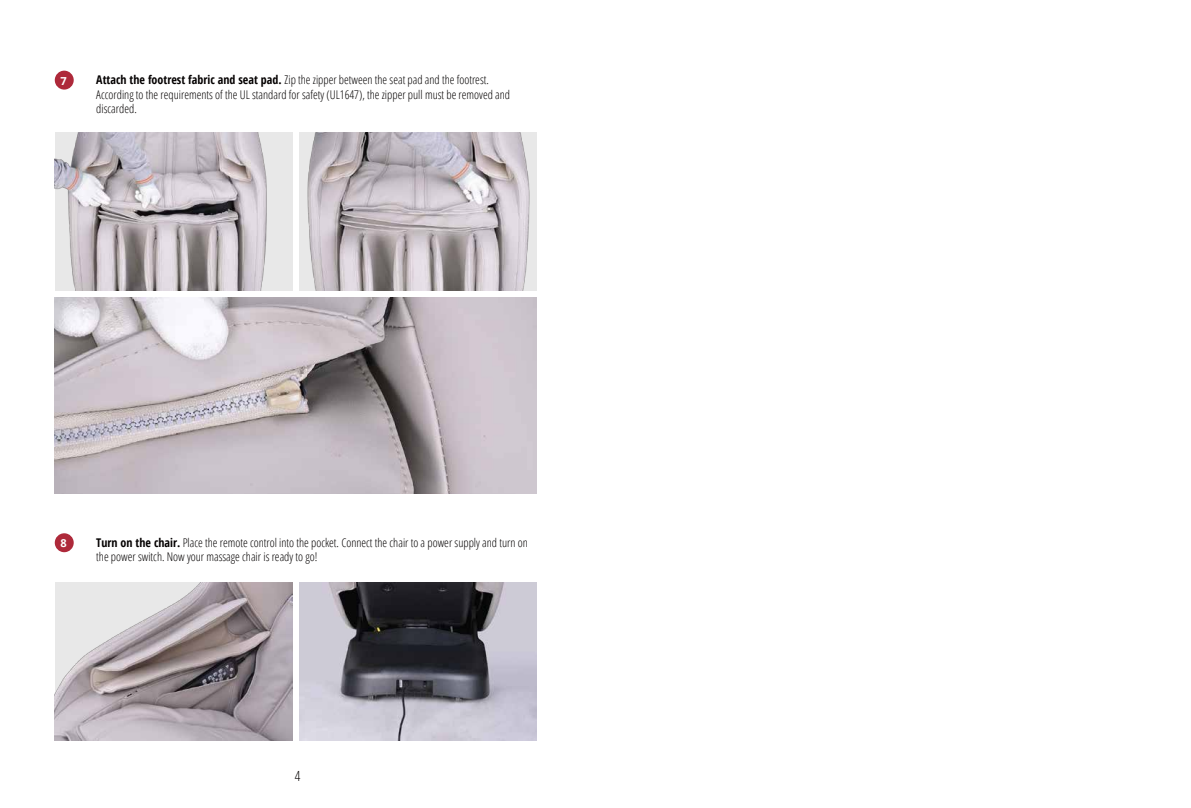
<style>
.page{position:relative;width:1191px;height:808px;background:#fff}
.page>*{position:absolute;margin:0;border:0;box-sizing:border-box;transform-origin:0 0}
.t1{font:300 condensed 14px "Open Sans";color:#040000}
.t2{font:300 condensed 12px/14.4px "Open Sans";color:#040000}
.t3{font:700 11px "Open Sans";color:#fff}
.s1{font-weight:700}
</style>
<div class="page">
<div style="left:55px;top:533px;width:19px;height:19px;background:#ae293a;border-radius:50%"></div>
<div style="left:55px;top:71px;width:19px;height:19px;background:#ae293a;border-radius:50%"></div>
<img style="left:55px;top:132px;width:237px;height:159px">
<img style="left:299px;top:132px;width:238px;height:159px">
<img style="left:55px;top:297px;width:482px;height:197px">
<img style="left:55px;top:582px;width:237px;height:158px">
<img style="left:299px;top:582px;width:238px;height:158px">
<p class="t3" style="left:61px;top:73px;width:8px">7</p>
<p class="t2" style="left:96px;top:73px;width:415px"><span class="s1">Attach the footrest fabric and seat pad.</span> Zip the zipper between the seat pad and the footrest.<br>According to the requirements of the UL standard for safety (UL1647), the zipper pull must be removed and discarded.</p>
<p class="t3" style="left:61px;top:535px;width:8px">8</p>
<p class="t2" style="left:96px;top:535px;width:433px"><span class="s1">Turn on the chair.</span> Place the remote control into the pocket. Connect the chair to a power supply and turn on the power switch. Now your massage chair is ready to go!</p>
<p class="t1" style="left:295px;top:766px;width:7px">4</p>
</div>
